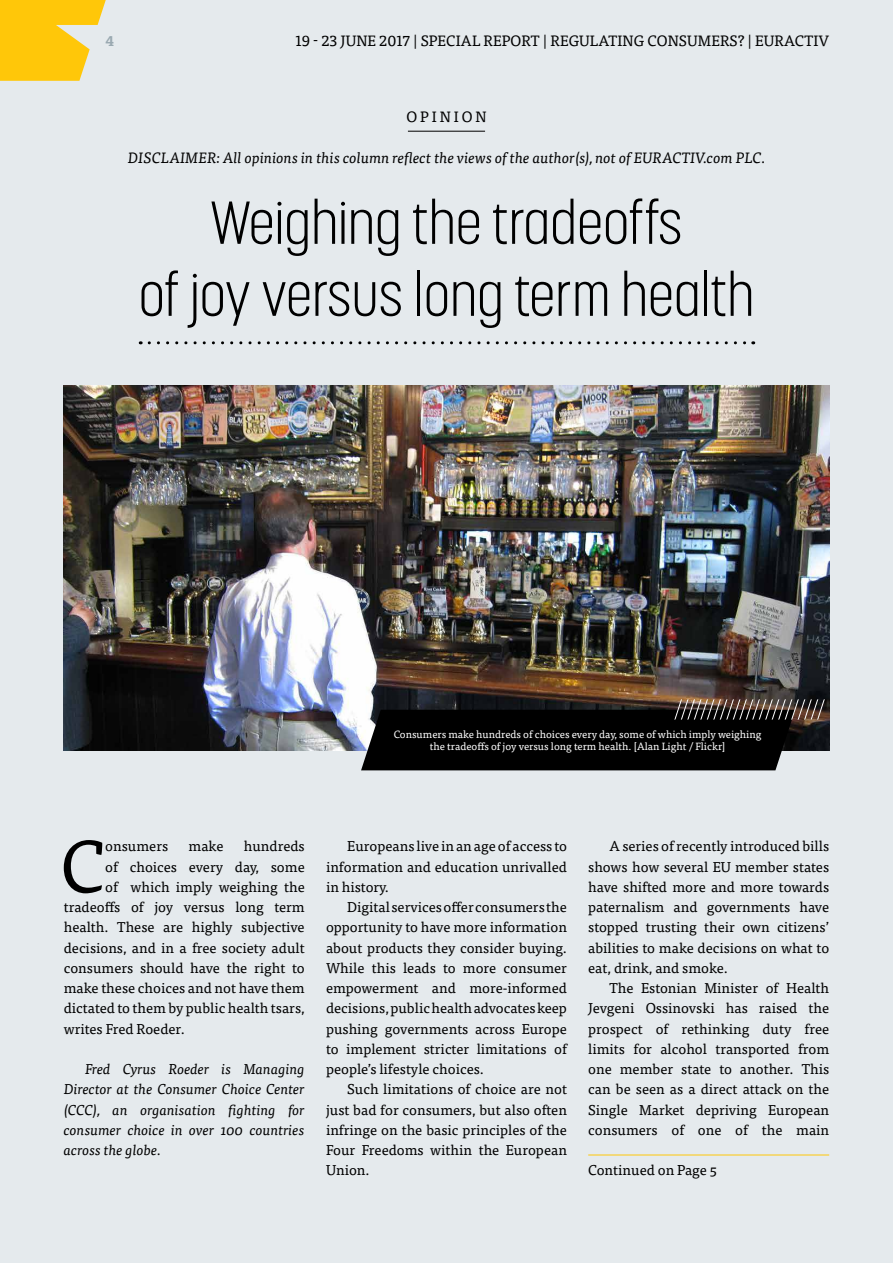
<style>
.page{position:relative;width:893px;height:1263px;background:#e5eaed}
.page>*{position:absolute;margin:0;border:0;box-sizing:border-box;transform-origin:0 0}
.t1{font:72.6px "Tisa Pro";color:#000}
.t2{font:300 60px/72px "Korolev Condensed";color:#000;text-align:center}
.t3{font:italic 15px "Tisa Pro";color:#000}
.t4{font:15px "Tisa Pro";letter-spacing:.01em;color:#000}
.t5{font:15px "Tisa Pro";letter-spacing:.2em;color:#000}
.t6{font:14.25px/20.2px "Tisa Pro";color:#000;text-align:justify}
.t7{font:italic 14.25px/20.2px "Tisa Pro";color:#000;text-align:justify}
.t8{font:700 14.25px "Tisa Pro";color:#9aa9b1}
.t9{font:10.5px/12.6px "Tisa Pro";color:#fff;text-align:center}
</style>
<div class="page">
<svg style="left:0;top:0;width:106px;height:81px"></svg>
<svg style="left:149px;top:341px;width:605px;height:3px"></svg>
<img style="left:64px;top:386px;width:765px;height:364px">
<svg style="left:361px;top:699px;width:468px;height:71px;background:#181616"></svg>
<hr style="left:408px;top:131px;width:77px;height:1px;background:#000">
<hr style="left:588px;top:1155px;width:241px;height:1px;background:#ffc709">
<p class="t8" style="left:106px;top:29px;width:10px">4</p>
<p class="t4" style="left:296px;top:30px;width:535px">19 - 23 JUNE 2017 | SPECIAL REPORT | REGULATING CONSUMERS? | EURACTIV</p>
<p class="t5" style="left:406px;top:106px;width:82px">OPINION</p>
<p class="t3" style="left:128px;top:147px;width:639px">DISCLAIMER: All opinions in this column reflect the views of the author(s), not of EURACTIV.com PLC.</p>
<h2 class="t2" style="left:139px;top:186px;width:617px">Weighing the tradeoffs<br>of joy versus long term health</h2>
<p class="t9" style="left:394px;top:727px;width:369px">Consumers make hundreds of choices every day, some of which imply weighing the tradeoffs of joy versus long term health. [Alan Light / Flickr]</p>
<h1 class="t1" style="left:60px;top:813px;width:47px">C</h1>
<p class="t6" style="left:105px;top:835px;width:64px">onsumers</p>
<p class="t6" style="left:189px;top:835px;width:36px">make</p>
<p class="t6" style="left:244px;top:835px;width:62px">hundreds</p>
<p class="t6" style="left:105px;top:856px;width:201px">of choices every day, some</p>
<p class="t6" style="left:105px;top:876px;width:201px">of which imply weighing the</p>
<p class="t6" style="left:64px;top:896px;width:242px">tradeoffs of joy versus long term</p>
<p class="t6" style="left:64px;top:916px;width:242px">health. These are highly subjective</p>
<p class="t6" style="left:64px;top:937px;width:242px">decisions, and in a free society adult</p>
<p class="t6" style="left:64px;top:957px;width:242px">consumers should have the right to</p>
<p class="t6" style="left:64px;top:977px;width:242px">make these choices and not have them</p>
<p class="t6" style="left:64px;top:997px;width:242px">dictated to them by public health tsars,</p>
<p class="t6" style="left:64px;top:1018px;width:123px">writes Fred Roeder.</p>
<p class="t7" style="left:64px;top:1058px;width:242px;text-indent:21px">Fred Cyrus Roeder is Managing Director at the Consumer Choice Center (CCC), an organisation fighting for consumer choice in over 100 countries across the globe.</p>
<p class="t6" style="left:326px;top:835px;width:242px;text-indent:21px">Europeans live in an age of access to information and education unrivalled in history.</p>
<p class="t6" style="left:326px;top:896px;width:242px;text-indent:21px">Digital services offer consumers the opportunity to have more information about products they consider buying.<br>While this leads to more consumer empowerment and more-informed decisions, public health advocates keep pushing governments across Europe to implement stricter limitations of people’s lifestyle choices.</p>
<p class="t6" style="left:326px;top:1078px;width:242px;text-indent:21px">Such limitations of choice are not just bad for consumers, but also often infringe on the basic principles of the Four Freedoms within the European Union.</p>
<p class="t6" style="left:588px;top:835px;width:242px;text-indent:21px">A series of recently introduced bills shows how several EU member states have shifted more and more towards paternalism and governments have stopped trusting their own citizens’ abilities to make decisions on what to eat, drink, and smoke.</p>
<p class="t6" style="left:588px;top:977px;width:242px;text-indent:21px">The Estonian Minister of Health Jevgeni Ossinovski has raised the prospect of rethinking duty free limits for alcohol transported from one member state to another. This can be seen as a direct attack on the Single Market depriving European consumers of one of the main</p>
<p class="t6" style="left:588px;top:1159px;width:130px">Continued on Page 5</p>
</div>
